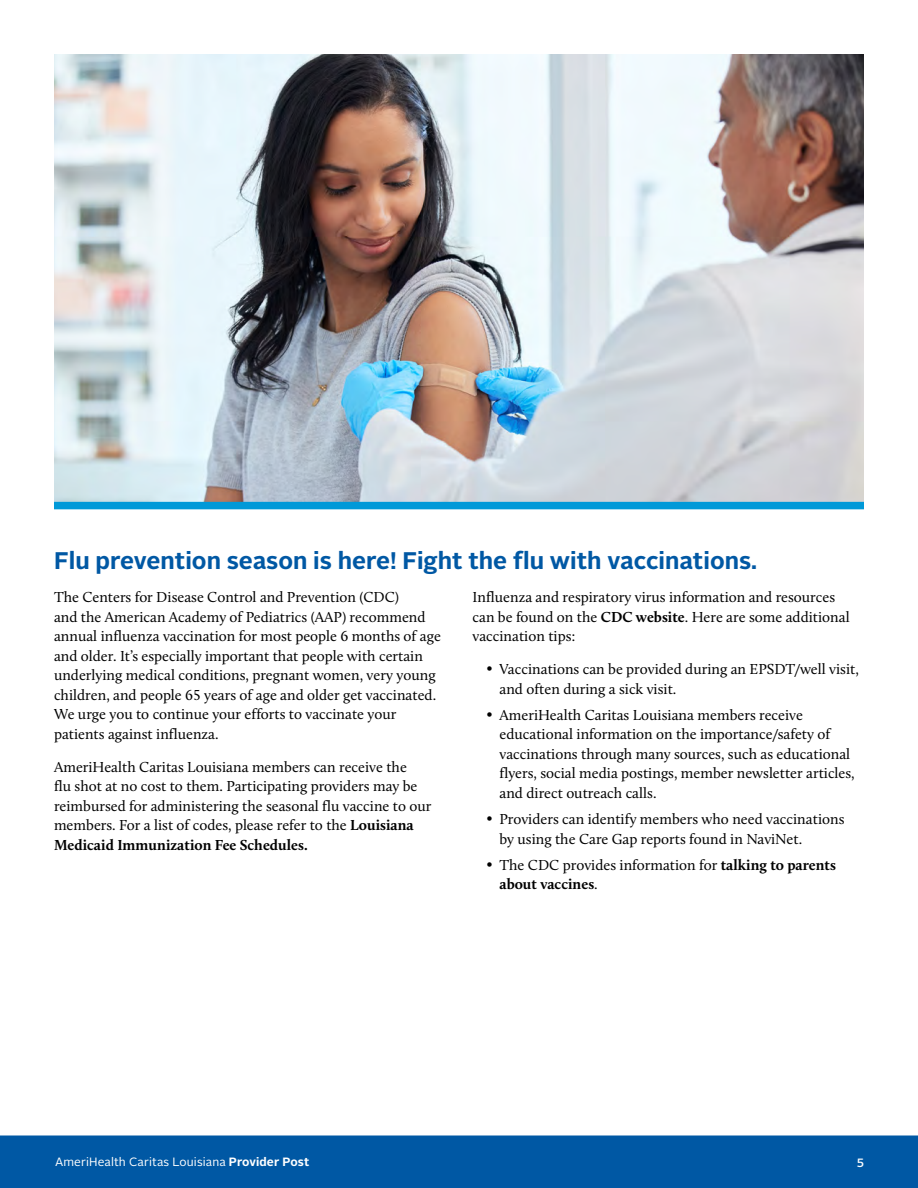
<style>
.page{position:relative;width:918px;height:1188px;background:#fff}
.page>*{position:absolute;margin:0;border:0;box-sizing:border-box;transform-origin:0 0}
.t1{font:700 24px "Alright Sans";color:#0058a4}
.Body_TXT{font:15px/19.5px "Calluna";color:#000}
.t2{font:12px "Alright Sans";letter-spacing:.01em;color:#fff}
.t3{font:500 12px "Alright Sans";color:#fff}
.s1{font-weight:700}
</style>
<div class="page">
<div style="left:0;top:1136px;width:918px;height:52px;background:#0058a4"></div>
<img style="left:54px;top:54px;width:810px;height:448px">
<div style="left:54px;top:502px;width:810px;height:7px;background:#0099d8"></div>
<p class="t1" style="left:54px;top:544px;width:705px">Flu prevention season is here! Fight the flu with vaccinations.</p>
<p class="Body_TXT" style="left:54px;top:587px;width:388px">The Centers for Disease Control and Prevention (CDC)<br>and the American Academy of Pediatrics (AAP) recommend annual influenza vaccination for most people 6 months of age and older. It’s especially important that people with certain underlying medical conditions, pregnant women, very young children, and people 65 years of age and older get vaccinated.<br>We urge you to continue your efforts to vaccinate your patients against influenza.</p>
<p class="Body_TXT" style="left:54px;top:757px;width:379px">AmeriHealth Caritas Louisiana members can receive the<br>flu shot at no cost to them. Participating providers may be reimbursed for administering the seasonal flu vaccine to our members. For a list of codes, please refer to the <span class="s1">Louisiana Medicaid Immunization Fee Schedules.</span></p>
<p class="Body_TXT" style="left:472px;top:587px;width:379px">Influenza and respiratory virus information and resources can be found on the <span class="s1">CDC website</span>. Here are some additional vaccination tips:</p>
<p class="Body_TXT" style="left:500px;top:659px;width:361px;text-indent:-14px">• Vaccinations can be provided during an EPSDT/well visit, and often during a sick visit.</p>
<p class="Body_TXT" style="left:500px;top:705px;width:357px;text-indent:-14px">• AmeriHealth Caritas Louisiana members receive educational information on the importance/safety of vaccinations through many sources, such as educational flyers, social media postings, member newsletter articles, and direct outreach calls.</p>
<p class="Body_TXT" style="left:500px;top:809px;width:346px;text-indent:-14px">• Providers can identify members who need vaccinations by using the Care Gap reports found in NaviNet.</p>
<p class="Body_TXT" style="left:500px;top:855px;width:338px;text-indent:-14px">• The CDC provides information for <span class="s1">talking to parents about vaccines</span>.</p>
<p class="t2" style="left:55px;top:1154px;width:256px">AmeriHealth Caritas Louisiana <span class="s1">Provider Post</span></p>
<p class="t3" style="left:857px;top:1154px;width:9px">5</p>
</div>
